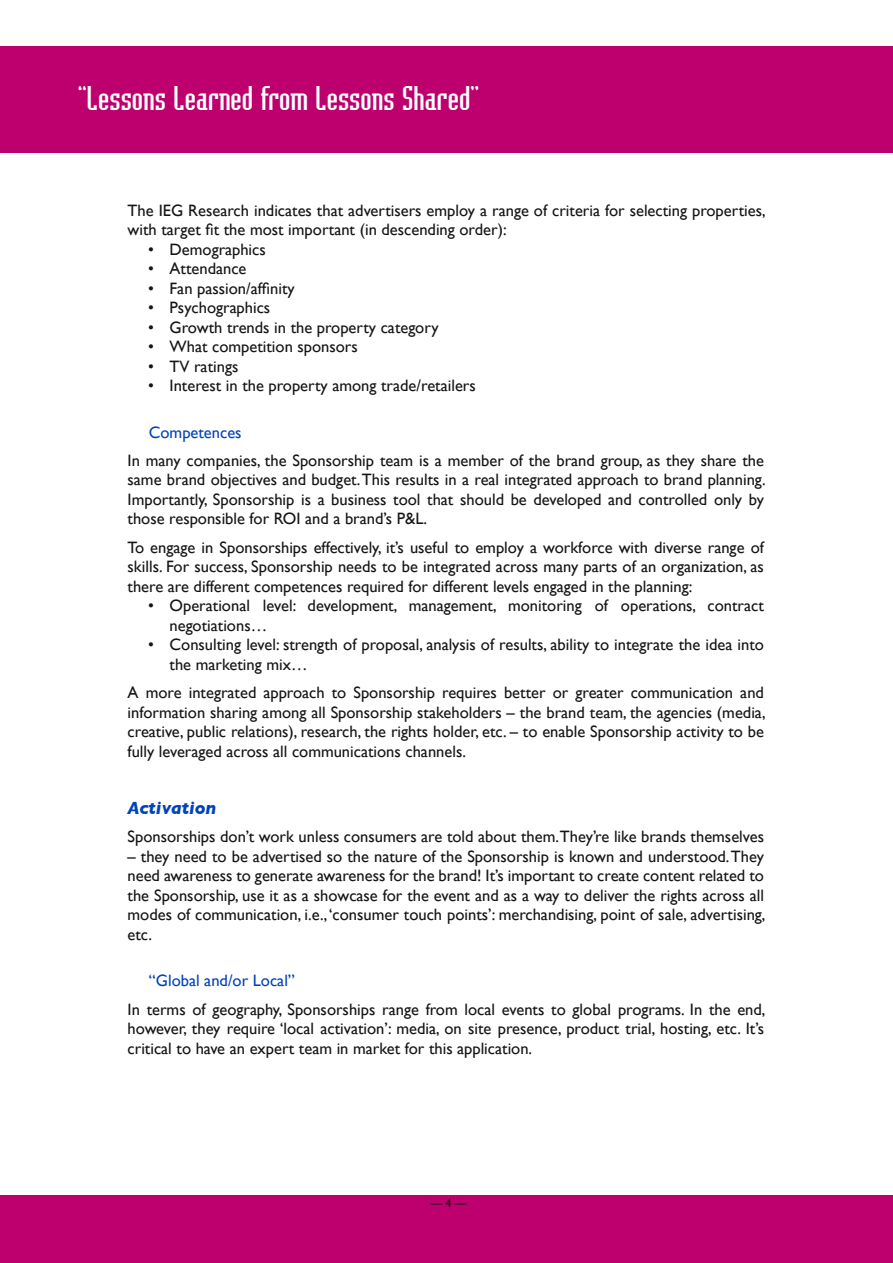
<style>
.page{position:relative;width:893px;height:1263px;background:#fff}
.page>*{position:absolute;margin:0;border:0;box-sizing:border-box;transform-origin:0 0}
.t1{font:36px "Badloc ICG";color:#fff}
.t2{font:italic 700 18px "Gill Sans";color:#0043bc}
.t3{font:16.5px/19.5px "Gill Sans";color:#151518;text-align:justify}
.t4{font:16.5px "Gill Sans";color:#0043bc}
.t5{font:12px "Gill Sans";color:#151518}
</style>
<div class="page">
<div style="left:0;top:1195px;width:893px;height:68px;background:#bd006e"></div>
<div style="left:0;top:47px;width:893px;height:106px;background:#bd006e"></div>
<h1 class="t1" style="left:78px;top:78px;width:403px">“Lessons Learned from Lessons Shared”</h1>
<p class="t3" style="left:128px;top:200px;width:640px">The IEG Research indicates that advertisers employ a range of criteria for selecting properties, with target fit the most important (in descending order):</p>
<p class="t3" style="left:148px;top:239px;width:119px">• Demographics</p>
<p class="t3" style="left:148px;top:259px;width:100px">• Attendance</p>
<p class="t3" style="left:148px;top:278px;width:148px">• Fan passion/affinity</p>
<p class="t3" style="left:148px;top:298px;width:123px">• Psychographics</p>
<p class="t3" style="left:148px;top:317px;width:292px">• Growth trends in the property category</p>
<p class="t3" style="left:148px;top:337px;width:211px">• What competition sponsors</p>
<p class="t3" style="left:148px;top:356px;width:92px">• TV ratings</p>
<p class="t3" style="left:148px;top:376px;width:329px">• Interest in the property among trade/retailers</p>
<p class="t4" style="left:149px;top:422px;width:94px">Competences</p>
<p class="t3" style="left:128px;top:450px;width:640px">In many companies, the Sponsorship team is a member of the brand group, as they share the same brand objectives and budget. This results in a real integrated approach to brand planning.<br>Importantly, Sponsorship is a business tool that should be developed and controlled only by those responsible for ROI and a brand’s P&amp;L.</p>
<p class="t3" style="left:128px;top:537px;width:638px">To engage in Sponsorships effectively, it’s useful to employ a workforce with diverse range of skills. For success, Sponsorship needs to be integrated across many parts of an organization, as there are different competences required for different levels engaged in the planning:</p>
<p class="t3" style="left:170px;top:596px;width:596px;text-indent:-21px">• Operational level: development, management, monitoring of operations, contract negotiations…</p>
<p class="t3" style="left:170px;top:635px;width:596px;text-indent:-21px">• Consulting level: strength of proposal, analysis of results, ability to integrate the idea into the marketing mix…</p>
<p class="t3" style="left:128px;top:683px;width:640px">A more integrated approach to Sponsorship requires better or greater communication and information sharing among all Sponsorship stakeholders – the brand team, the agencies (media, creative, public relations), research, the rights holder, etc. – to enable Sponsorship activity to be fully leveraged across all communications channels.</p>
<p class="t2" style="left:128px;top:797px;width:90px">Activation</p>
<p class="t3" style="left:128px;top:827px;width:638px">Sponsorships don’t work unless consumers are told about them.They’re like brands themselves</p>
<p class="t3" style="left:128px;top:846px;width:639px">– they need to be advertised so the nature of the Sponsorship is known and understood. They need awareness to generate awareness for the brand! It’s important to create content related to the Sponsorship, use it as a showcase for the event and as a way to deliver the rights across all modes of communication, i.e., ‘consumer touch points’: merchandising, point of sale, advertising, etc.</p>
<p class="t4" style="left:149px;top:971px;width:148px">“Global and/or Local”</p>
<p class="t3" style="left:128px;top:999px;width:639px">In terms of geography, Sponsorships range from local events to global programs. In the end, however, they require ‘local activation’: media, on site presence, product trial, hosting, etc. It’s critical to have an expert team in market for this application.</p>
<p class="t5" style="left:430px;top:1196px;width:38px">— 4 —</p>
</div>
